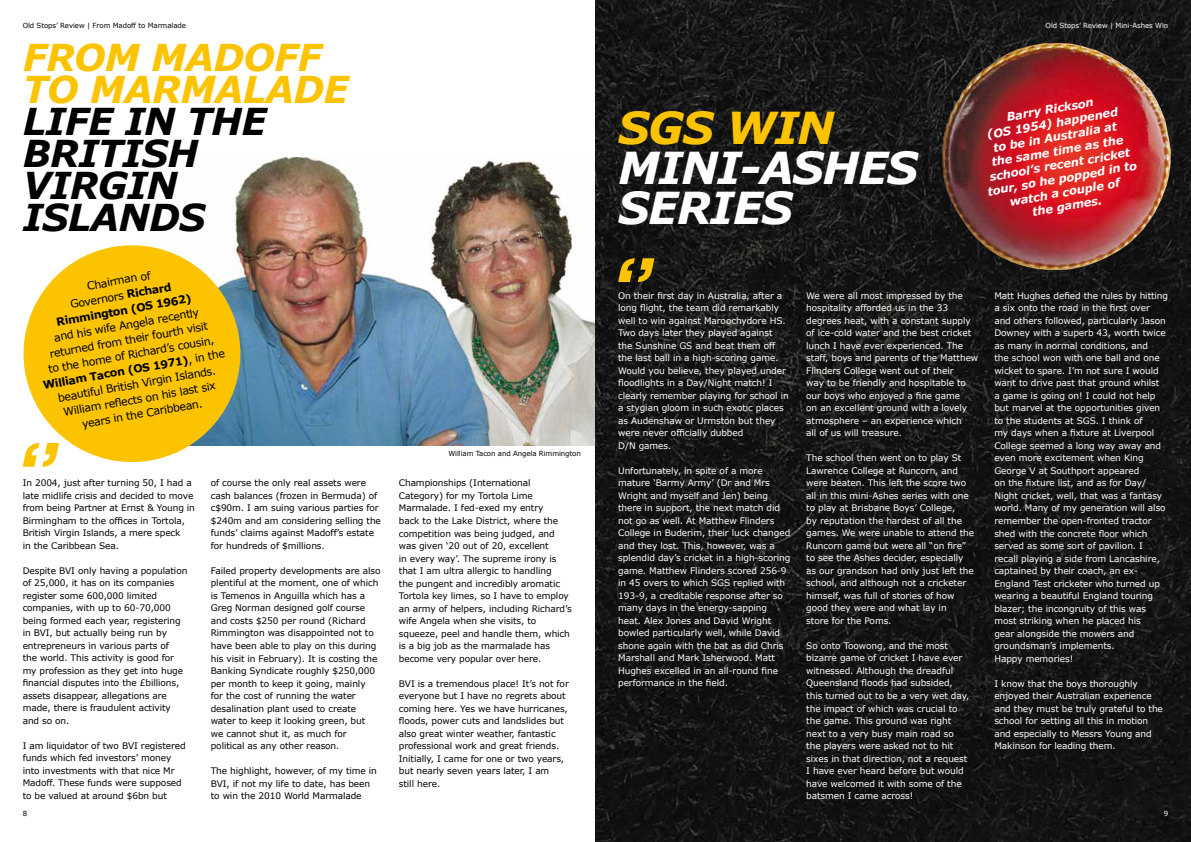
<style>
.page{position:relative;width:1191px;height:842px;background:#fff}
.page>*{position:absolute;margin:0;border:0;box-sizing:border-box;transform-origin:0 0}
.t1{font:italic 700 44px/40px "Verdana";letter-spacing:-.03em;color:#fff}
.t2{font:italic 700 44px "Verdana";letter-spacing:-.03em;color:#fcc400}
.t3{font:italic 700 37px/32px "Verdana";letter-spacing:-.02em;color:#000}
.t4{font:italic 700 37px/32px "Verdana";letter-spacing:-.02em;color:#fcc400}
.t5{font:italic 700 11.5px/14px "Verdana";color:#fff;text-align:center}
.t6{font:11px/15px "Verdana";color:#000;text-align:center}
.t7{font:700 11px/15px "Verdana";color:#000;text-align:center}
.t8{font:9px/12.5px "Verdana";letter-spacing:-.01em;color:#fff}
.t9{font:9px/12.5px "Verdana";letter-spacing:-.01em;color:#000}
.t10{font:7px "Verdana";letter-spacing:-.01em;color:#000}
.t11{font:7px "Verdana";letter-spacing:-.01em;color:#fff}
.s1{font-weight:400}
.s2{font-weight:700}
</style>
<div class="page">
<img style="left:234px;top:158px;width:361px;height:288px">
<img style="left:595px;top:0;width:596px;height:842px">
<svg style="left:22px;top:236px;width:227px;height:231px;fill:#fcc400"></svg>
<svg style="left:23px;top:443px;width:36px;height:24px"></svg>
<img style="left:942px;top:43px;width:228px;height:227px">
<svg style="left:618px;top:258px;width:36px;height:24px"></svg>
<p class="t10" style="left:23px;top:21px;width:165px">Old Stops’ Review | From Madoff to Marmalade</p>
<h2 class="t4" style="left:23px;top:40px;width:327px">FROM MADOFF<br>TO MARMALADE</h2>
<h2 class="t3" style="left:23px;top:104px;width:246px">LIFE IN THE<br>BRITISH<br>VIRGIN<br>ISLANDS</h2>
<h1 class="t2" style="left:618px;top:100px;width:218px">SGS WIN</h1>
<h1 class="t1" style="left:618px;top:147px;width:301px">MINI-ASHES<br>SERIES</h1>
<p class="t11" style="left:1045px;top:21px;width:124px">Old Stops’ Review | Mini-Ashes Win</p>
<p class="t5" style="left:974px;top:115px;width:153px;rotate:-10deg">Barry Rickson<br>(OS 1954) happened<br>to be in Australia at<br>the same time as the school’s recent cricket tour, so he popped in to watch a couple of<br>the games.</p>
<p class="t7" style="left:50px;top:285px;width:138px;rotate:-10deg"><span class="s1">Chairman of<br>Governors</span> Richard<br>Rimmington (OS 1962)</p>
<p class="t6" style="left:34px;top:333px;width:186px;rotate:-10deg">and his wife Angela recently returned from their fourth visit<br>to the home of Richard’s cousin,<br><span class="s2">William Tacon (OS 1971)</span>, in the beautiful British Virgin Islands.<br>William refl ects on his last six years in the Caribbean.</p>
<p class="t9" style="left:23px;top:477px;width:174px">In 2004, just after turning 50, I had a late midlife crisis and decided to move from being Partner at Ernst &amp; Young in Birmingham to the offices in Tortola, British Virgin Islands, a mere speck<br>in the Caribbean Sea.</p>
<p class="t9" style="left:23px;top:564px;width:166px">Despite BVI only having a population of 25,000, it has on its companies register some 600,000 limited companies, with up to 60-70,000 being formed each year, registering in BVI, but actually being run by entrepreneurs in various parts of<br>the world. This activity is good for my profession as they get into huge financial disputes into the £billions, assets disappear, allegations are made, there is fraudulent activity and so on.</p>
<p class="t9" style="left:23px;top:739px;width:165px">I am liquidator of two BVI registered funds which fed investors’ money into investments with that nice Mr Madoff. These funds were supposed to be valued at around $6bn but</p>
<p class="t10" style="left:23px;top:809px;width:6px">8</p>
<p class="t9" style="left:211px;top:477px;width:172px">of course the only real assets were cash balances (frozen in Bermuda) of c$90m. I am suing various parties for $240m and am considering selling the funds’ claims against Madoff’s estate for hundreds of $millions.</p>
<p class="t9" style="left:211px;top:564px;width:171px">Failed property developments are also plentiful at the moment, one of which is Temenos in Anguilla which has a Greg Norman designed golf course and costs $250 per round (Richard Rimmington was disappointed not to have been able to play on this during his visit in February). It is costing the Banking Syndicate roughly $250,000 per month to keep it going, mainly<br>for the cost of running the water desalination plant used to create water to keep it looking green, but<br>we cannot shut it, as much for political as any other reason.</p>
<p class="t9" style="left:211px;top:764px;width:168px">The highlight, however, of my time in<br>BVI, if not my life to date, has been to win the 2010 World Marmalade</p>
<p class="t10" style="left:448px;top:449px;width:134px">William Tacon and Angela Rimmington</p>
<p class="t9" style="left:399px;top:477px;width:174px">Championships (International Category) for my Tortola Lime Marmalade. I fed-exed my entry<br>back to the Lake District, where the competition was being judged, and was given ‘20 out of 20, excellent<br>in every way’. The supreme irony is that I am ultra allergic to handling<br>the pungent and incredibly aromatic Tortola key limes, so I have to employ an army of helpers, including Richard’s wife Angela when she visits, to squeeze, peel and handle them, which is a big job as the marmalade has become very popular over here.</p>
<p class="t9" style="left:399px;top:677px;width:171px">BVI is a tremendous place! It’s not for everyone but I have no regrets about coming here. Yes we have hurricanes, floods, power cuts and landslides but also great winter weather, fantastic professional work and great friends.<br>Initially, I came for one or two years, but nearly seven years later, I am<br>still here.</p>
<p class="t8" style="left:618px;top:289px;width:172px">On their first day in Australia, after a long flight, the team did remarkably well to win against Maroochydore HS.<br>Two days later they played against the Sunshine GS and beat them off the last ball in a high-scoring game.<br>Would you believe, they played under floodlights in a Day/Night match! I clearly remember playing for school in a stygian gloom in such exotic places as Audenshaw or Urmston but they were never officially dubbed<br>D/N games.</p>
<p class="t8" style="left:618px;top:464px;width:174px">Unfortunately, in spite of a more mature ‘Barmy Army’ (Dr and Mrs Wright and myself and Jen) being there in support, the next match did not go as well. At Matthew Flinders College in Buderim, their luck changed and they lost. This, however, was a splendid day’s cricket in a high-scoring game. Matthew Flinders scored 256-9 in 45 overs to which SGS replied with 193-9, a creditable response after so many days in the energy-sapping heat. Alex Jones and David Wright bowled particularly well, while David shone again with the bat as did Chris Marshall and Mark Isherwood. Matt Hughes excelled in an all-round fine performance in the field.</p>
<p class="t8" style="left:806px;top:289px;width:173px">We were all most impressed by the hospitality afforded us in the 33 degrees heat, with a constant supply of ice-cold water and the best cricket lunch I have ever experienced. The staff, boys and parents of the Matthew Flinders College went out of their<br>way to be friendly and hospitable to our boys who enjoyed a fine game<br>on an excellent ground with a lovely atmosphere – an experience which<br>all of us will treasure.</p>
<p class="t8" style="left:806px;top:452px;width:169px">The school then went on to play St Lawrence College at Runcorn, and were beaten. This left the score two all in this mini-Ashes series with one to play at Brisbane Boys’ College,<br>by reputation the hardest of all the games. We were unable to attend the Runcorn game but were all “on fire” to see the Ashes decider, especially as our grandson had only just left the school, and although not a cricketer himself, was full of stories of how good they were and what lay in<br>store for the Poms.</p>
<p class="t8" style="left:806px;top:639px;width:165px">So onto Toowong, and the most bizarre game of cricket I have ever witnessed. Although the dreadful<br>Queensland floods had subsided, this turned out to be a very wet day, the impact of which was crucial to the game. This ground was right next to a very busy main road so the players were asked not to hit sixes in that direction, not a request<br>I have ever heard before but would have welcomed it with some of the batsmen I came across!</p>
<p class="t8" style="left:994px;top:289px;width:175px">Matt Hughes defied the rules by hitting a six onto the road in the first over and others followed, particularly Jason Downey with a superb 43, worth twice as many in normal conditions, and<br>the school won with one ball and one wicket to spare. I’m not sure I would want to drive past that ground whilst<br>a game is going on! I could not help but marvel at the opportunities given to the students at SGS. I think of<br>my days when a fixture at Liverpool College seemed a long way away and even more excitement when King George V at Southport appeared<br>on the fixture list, and as for Day/ Night cricket, well, that was a fantasy world. Many of my generation will also remember the open-fronted tractor shed with the concrete floor which served as some sort of pavilion. I recall playing a side from Lancashire, captained by their coach, an ex-England Test cricketer who turned up wearing a beautiful England touring blazer; the incongruity of this was most striking when he placed his<br>gear alongside the mowers and groundsman’s implements.<br>Happy memories!</p>
<p class="t8" style="left:994px;top:677px;width:170px">I know that the boys thoroughly enjoyed their Australian experience and they must be truly grateful to the school for setting all this in motion and especially to Messrs Young and Makinson for leading them.</p>
<p class="t11" style="left:1163px;top:809px;width:6px">9</p>
</div>
